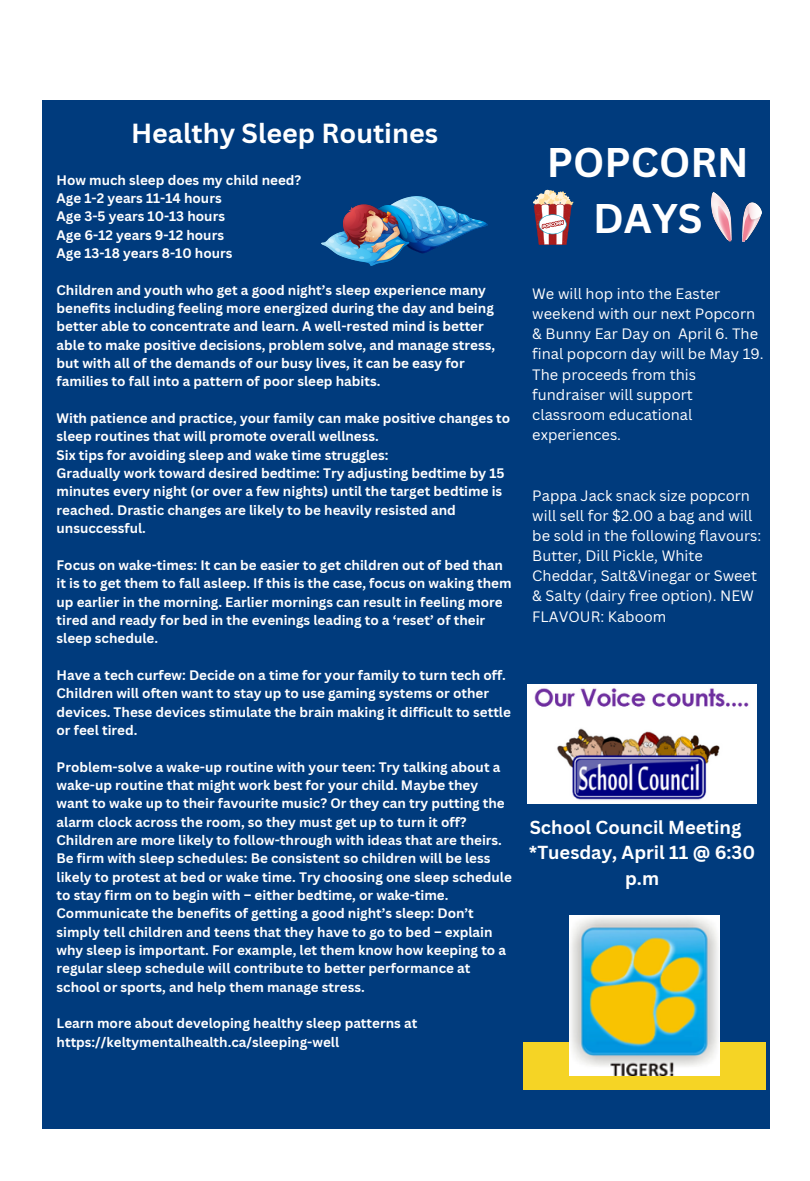
<style>
.page{position:relative;width:810px;height:1181px;background:#fff}
.page>*{position:absolute;margin:0;border:0;box-sizing:border-box;transform-origin:0 0}
.t1{font:700 40.35px/55.9px "Canva Sans";color:#fff;text-align:center}
.t2{font:700 26.85px "Canva Sans";color:#fff}
.t3{font:700 18.3px/25.7px "Canva Sans";color:#fff;text-align:center}
.t4{font:18.15px "Canva Sans";color:#fff}
.t5{font:14.7px/20.1px "Canva Sans";color:#fff}
.t6{font:700 13.5px/18.3px "Canva Sans";color:#fff}
</style>
<div class="page">
<div style="left:42px;top:100px;width:728px;height:1028px;background:#003b7d"></div>
<div style="left:523px;top:1042px;width:243px;height:47px;background:#f5d425"></div>
<svg style="left:533px;top:190px;width:41px;height:55px"></svg>
<img style="left:711px;top:192px;width:51px;height:50px">
<img style="left:527px;top:684px;width:230px;height:119px">
<img style="left:570px;top:915px;width:149px;height:160px">
<img style="left:321px;top:196px;width:167px;height:69px">
<p class="t2" style="left:131px;top:115px;width:309px">Healthy Sleep Routines</p>
<p class="t6" style="left:57px;top:170px;width:246px">How much sleep does my child need?</p>
<p class="t6" style="left:57px;top:189px;width:167px">Age 1-2 years 11-14 hours</p>
<p class="t6" style="left:57px;top:207px;width:170px">Age 3-5 years 10-13 hours</p>
<p class="t6" style="left:57px;top:225px;width:169px">Age 6-12 years 9-12 hours</p>
<p class="t6" style="left:57px;top:244px;width:177px">Age 13-18 years 8-10 hours</p>
<p class="t6" style="left:57px;top:280px;width:440px">Children and youth who get a good night’s sleep experience many benefits including feeling more energized during the day and being better able to concentrate and learn. A well-rested mind is better able to make positive decisions, problem solve, and manage stress, but with all of the demands of our busy lives, it can be easy for families to fall into a pattern of poor sleep habits.</p>
<p class="t6" style="left:57px;top:409px;width:455px">With patience and practice, your family can make positive changes to sleep routines that will promote overall wellness.</p>
<p class="t6" style="left:57px;top:445px;width:333px">Six tips for avoiding sleep and wake time struggles:</p>
<p class="t6" style="left:57px;top:464px;width:450px">Gradually work toward desired bedtime: Try adjusting bedtime by 15 minutes every night (or over a few nights) until the target bedtime is reached. Drastic changes are likely to be heavily resisted and unsuccessful.</p>
<p class="t6" style="left:57px;top:555px;width:457px">Focus on wake-times: It can be easier to get children out of bed than it is to get them to fall asleep. If this is the case, focus on waking them up earlier in the morning. Earlier mornings can result in feeling more tired and ready for bed in the evenings leading to a ‘reset’ of their sleep schedule.</p>
<p class="t6" style="left:57px;top:665px;width:456px">Have a tech curfew: Decide on a time for your family to turn tech off.<br>Children will often want to stay up to use gaming systems or other devices. These devices stimulate the brain making it difficult to settle or feel tired.</p>
<p class="t6" style="left:57px;top:757px;width:450px">Problem-solve a wake-up routine with your teen: Try talking about a wake-up routine that might work best for your child. Maybe they want to wake up to their favourite music? Or they can try putting the alarm clock across the room, so they must get up to turn it off?<br>Children are more likely to follow-through with ideas that are theirs.</p>
<p class="t6" style="left:57px;top:848px;width:457px">Be firm with sleep schedules: Be consistent so children will be less likely to protest at bed or wake time. Try choosing one sleep schedule to stay firm on to begin with – either bedtime, or wake-time.</p>
<p class="t6" style="left:57px;top:903px;width:451px">Communicate the benefits of getting a good night’s sleep: Don’t simply tell children and teens that they have to go to bed – explain why sleep is important. For example, let them know how keeping to a regular sleep schedule will contribute to better performance at school or sports, and help them manage stress.</p>
<p class="t6" style="left:57px;top:1013px;width:362px">Learn more about developing healthy sleep patterns at https://keltymentalhealth.ca/sleeping-well</p>
<p class="t1" style="left:547px;top:133px;width:203px">POPCORN<br>DAYS</p>
<p class="t4" style="left:646px;top:145px;width:6px">.</p>
<p class="t5" style="left:532px;top:283px;width:233px">We will hop into the Easter weekend with our next Popcorn &amp; Bunny Ear Day on April 6. The final popcorn day will be May 19.<br>The proceeds from this fundraiser will support classroom educational experiences.</p>
<p class="t5" style="left:532px;top:485px;width:231px">Pappa Jack snack size popcorn will sell for $2.00 a bag and will be sold in the following flavours:<br>Butter, Dill Pickle, White<br>Cheddar, Salt&amp;Vinegar or Sweet &amp; Salty (dairy free option). NEW<br>FLAVOUR: Kaboom</p>
<p class="t3" style="left:530px;top:813px;width:213px">School Council Meeting</p>
<p class="t3" style="left:529px;top:839px;width:228px">*Tuesday, April 11 @ 6:30 p.m</p>
</div>
